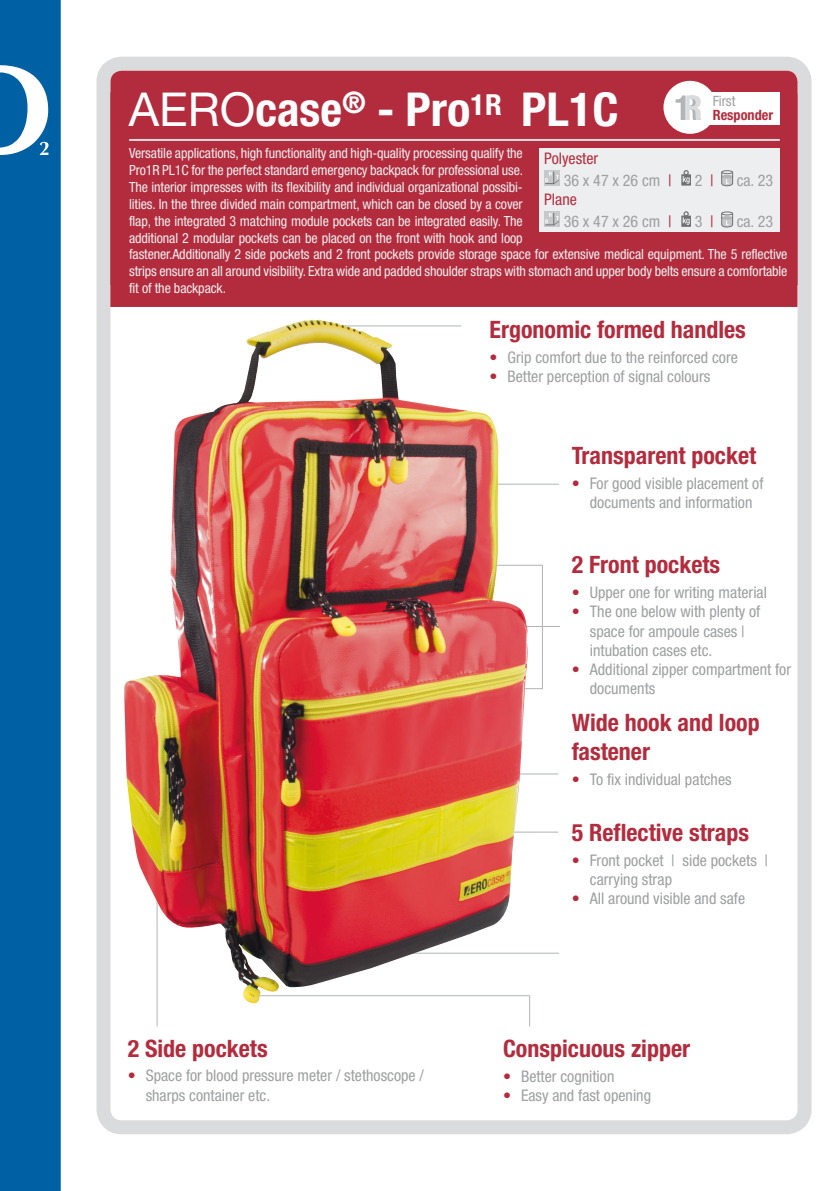
<style>
.page{position:relative;width:840px;height:1191px;background:#fff}
.page>*{position:absolute;margin:0;border:0;box-sizing:border-box;transform-origin:0 0}
.t1{font:700 condensed 46.8px "Helvetica Neue";color:#fff}
.t2{font:700 condensed 24px/28.8px "Helvetica Neue";color:#b32c3d}
.t3{font:condensed 16px/19.2px "Helvetica Neue";color:#9d9fa0}
.t4{font:condensed 16px/22px "Helvetica Neue";color:#b32c3d}
.t5{font:700 condensed 14.2px "Helvetica Neue";color:#b32c3d}
.t6{font:condensed 14.2px "Helvetica Neue";color:#9d9fa0}
.t7{font:condensed 14px/16.8px "Helvetica Neue";letter-spacing:-.01em;color:#edeeef}
.s1{font-weight:400;font-stretch:normal}
.s2{color:#9d9fa0}
.s3{color:#b32c3d}
</style>
<div class="page">
<div style="left:0;top:0;width:61px;height:1191px;background:#0060a4"></div>
<div style="left:96px;top:57px;width:715px;height:1077px;border:14px solid #dadbdc;border-radius:18px"></div>
<hr style="left:481px;top:773px;width:77px;height:1px;background:#b2b4b6">
<hr style="left:529px;top:995px;width:1px;height:31px;background:#b2b4b6">
<hr style="left:392px;top:952px;width:166px;height:1px;background:#b2b4b6">
<hr style="left:157px;top:869px;width:1px;height:157px;background:#b2b4b6">
<hr style="left:464px;top:565px;width:78px;height:1px;background:#b2b4b6">
<hr style="left:501px;top:626px;width:58px;height:1px;background:#b2b4b6">
<hr style="left:541px;top:565px;width:1px;height:124px;background:#b2b4b6">
<hr style="left:476px;top:688px;width:66px;height:1px;background:#b2b4b6">
<div style="left:110px;top:71px;width:687px;height:13px;background:#b32c3d"></div>
<div style="left:110px;top:84px;width:687px;height:223px;background:#b32c3d"></div>
<hr style="left:129px;top:139px;width:650px;height:2px;background:#dadbdc">
<div style="left:702px;top:92px;width:77px;height:33px;background:#fff"></div>
<div style="left:663px;top:81px;width:53px;height:53px;background:#fff;border-radius:50%"></div>
<svg style="left:675px;top:95px;width:26px;height:25px"></svg>
<hr style="left:444px;top:484px;width:114px;height:1px;background:#b2b4b6">
<hr style="left:481px;top:831px;width:77px;height:1px;background:#b2b4b6">
<div style="left:539px;top:148px;width:240px;height:84px;background:#edeeef"></div>
<img style="left:124px;top:320px;width:409px;height:686px">
<h1 class="t1" style="left:129px;top:81px;width:491px"><span class="s1">AERO</span>case<sup>®</sup> - Pro<sup>1R</sup> PL1C</h1>
<p class="t6" style="left:712px;top:92px;width:24px">First</p>
<p class="t5" style="left:712px;top:106px;width:62px">Responder</p>
<p class="t7" style="left:129px;top:145px;width:659px">Versatile applications, high functionality and high-quality processing qualify the<br>Pro1R PL1C for the perfect standard emergency backpack for professional use.<br>The interior impresses with its flexibility and individual organizational possibi-<br>lities. In the three divided main compartment, which can be closed by a cover<br>flap, the integrated 3 matching module pockets can be integrated easily. The<br>additional 2 modular pockets can be placed on the front with hook and loop<br>fastener.Additionally 2 side pockets and 2 front pockets provide storage space for extensive medical equipment. The 5 reflective strips ensure an all around visibility. Extra wide and padded shoulder straps with stomach and upper body belts ensure a comfortable fit of the backpack.</p>
<p class="t4" style="left:563px;top:147px;width:109px;text-indent:-19px">Polyester<br><span class="s2">36 x 47 x 26 cm</span> |</p>
<p class="t3" style="left:694px;top:170px;width:20px">2 <span class="s3">|</span></p>
<p class="t3" style="left:736px;top:171px;width:38px">ca. 23</p>
<p class="t3" style="left:563px;top:188px;width:109px;line-height:22px;text-indent:-19px"><span class="s3">Plane<br></span>36 x 47 x 26 cm <span class="s3">|</span></p>
<p class="t3" style="left:694px;top:211px;width:20px">3 <span class="s3">|</span></p>
<p class="t3" style="left:736px;top:211px;width:38px">ca. 23</p>
<h2 class="t2" style="left:489px;top:314px;width:258px">Ergonomic formed handles</h2>
<p class="t3" style="left:489px;top:347px;width:250px"><span class="s3">•</span> Grip comfort due to the reinforced core</p>
<p class="t3" style="left:489px;top:366px;width:222px"><span class="s3">•</span> Better perception of signal colours</p>
<h2 class="t2" style="left:571px;top:441px;width:186px">Transparent pocket</h2>
<p class="t3" style="left:571px;top:474px;width:193px;text-align:center"><span class="s3">•</span> For good visible placement of documents and information</p>
<h2 class="t2" style="left:128px;top:1033px;width:141px">2 Side pockets</h2>
<p class="t3" style="left:146px;top:1066px;width:279px;text-indent:-18px"><span class="s3">•</span> Space for blood pressure meter / stethoscope / sharps container etc.</p>
<h2 class="t2" style="left:571px;top:550px;width:150px">2 Front pockets</h2>
<p class="t3" style="left:571px;top:583px;width:196px"><span class="s3">•</span> Upper one for writing material</p>
<p class="t3" style="left:589px;top:602px;width:172px;text-indent:-18px"><span class="s3">•</span> The one below with plenty of space for ampoule cases | intubation cases etc.</p>
<p class="t3" style="left:589px;top:659px;width:203px;text-indent:-18px"><span class="s3">•</span> Additional zipper compartment for documents</p>
<h2 class="t2" style="left:571px;top:708px;width:189px">Wide hook and loop fastener</h2>
<p class="t3" style="left:571px;top:769px;width:161px"><span class="s3">•</span> To fix individual patches</p>
<h2 class="t2" style="left:571px;top:817px;width:179px">5 Reflective straps</h2>
<p class="t3" style="left:589px;top:850px;width:180px;text-indent:-18px"><span class="s3">•</span> Front pocket | side pockets | carrying strap</p>
<p class="t3" style="left:571px;top:889px;width:175px"><span class="s3">•</span> All around visible and safe</p>
<h2 class="t2" style="left:502px;top:1034px;width:188px">Conspicuous zipper</h2>
<p class="t3" style="left:502px;top:1066px;width:113px"><span class="s3">•</span> Better cognition</p>
<p class="t3" style="left:502px;top:1086px;width:149px"><span class="s3">•</span> Easy and fast opening</p>
</div>
